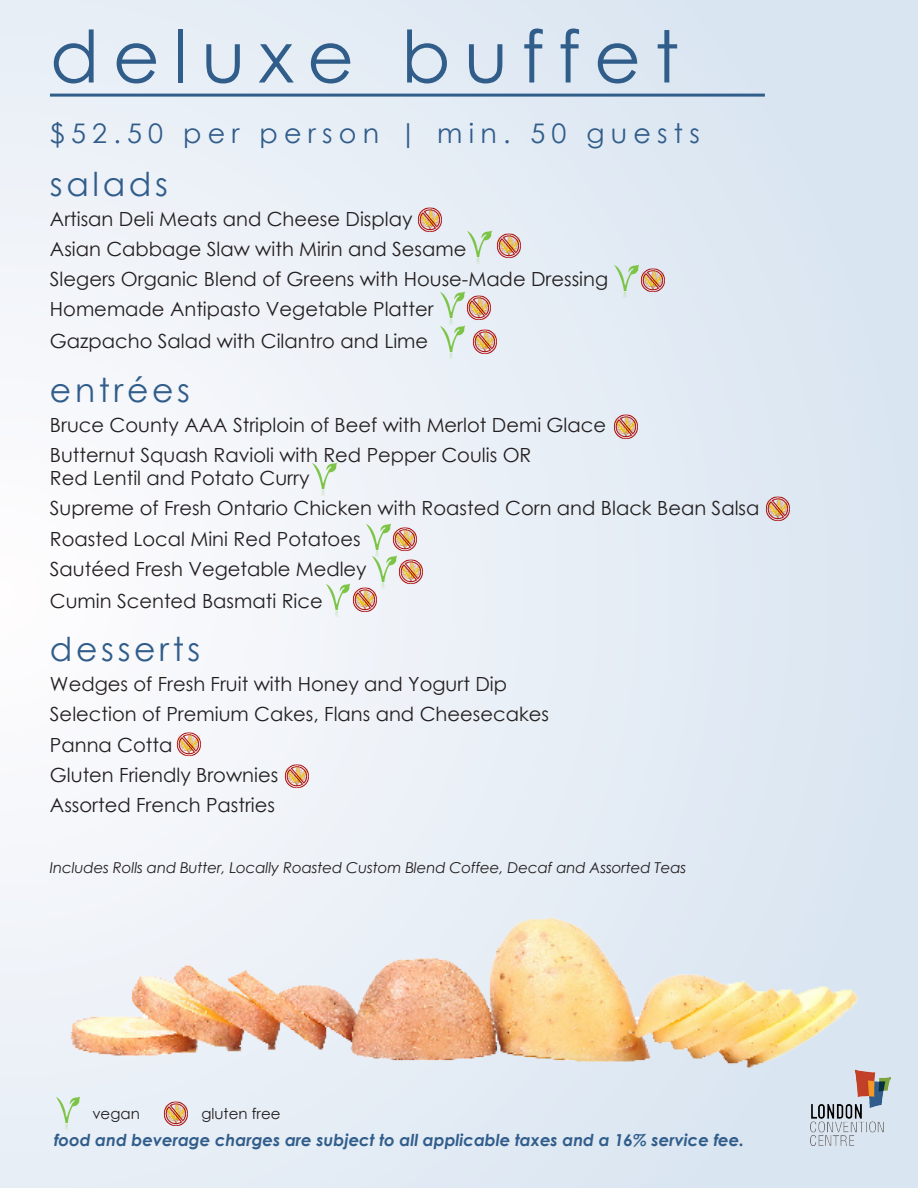
<style>
.page{position:relative;width:918px;height:1188px;background:#fff}
.page>*{position:absolute;margin:0;border:0;box-sizing:border-box;transform-origin:0 0}
.t1{font:72px "Century Gothic";letter-spacing:.19em;color:#315d8b}
.t2{font:33px "Century Gothic";letter-spacing:.11em;color:#315d8b}
.t3{font:27px "Century Gothic";letter-spacing:.23em;color:#315d8b}
.t4{font:19.5px/23.4px "Century Gothic";color:#231f20}
.t5{font:italic 700 16.5px "Century Gothic";color:#315d8b}
.t6{font:italic 15px "Century Gothic";letter-spacing:-.01em;color:#231f20}
.t7{font:15px "Century Gothic";color:#231f20}
</style>
<div class="page">
<div style="left:0;top:0;width:918px;height:1188px;background:linear-gradient(to right,#f7f8fb,#d9e5f1)"></div>
<img style="left:864px;top:1069px;width:27px;height:76px">
<hr style="left:50px;top:94px;width:715px;height:3px;background:#315d8b">
<img style="left:284px;top:762px;width:26px;height:28px">
<img style="left:54px;top:893px;width:810px;height:295px">
<img style="left:465px;top:229px;width:27px;height:35px">
<img style="left:438px;top:290px;width:27px;height:69px">
<img style="left:471px;top:328px;width:27px;height:28px">
<img style="left:392px;top:525px;width:26px;height:28px">
<img style="left:612px;top:264px;width:27px;height:34px">
<img style="left:176px;top:730px;width:26px;height:28px">
<img style="left:495px;top:232px;width:27px;height:28px">
<img style="left:465px;top:294px;width:27px;height:27px">
<img style="left:310px;top:462px;width:28px;height:34px">
<img style="left:417px;top:206px;width:27px;height:27px">
<img style="left:639px;top:266px;width:27px;height:28px">
<img style="left:612px;top:413px;width:27px;height:27px">
<img style="left:397px;top:558px;width:27px;height:28px">
<img style="left:351px;top:586px;width:27px;height:27px">
<img style="left:765px;top:494px;width:27px;height:28px">
<img style="left:364px;top:522px;width:28px;height:34px">
<img style="left:370px;top:555px;width:27px;height:34px">
<img style="left:324px;top:582px;width:27px;height:34px">
<p class="t1" style="left:50px;top:6px;width:631px">deluxe buffet</p>
<p class="t3" style="left:50px;top:114px;width:651px">$52.50 per person | min. 50 guests</p>
<p class="t2" style="left:50px;top:161px;width:120px">salads</p>
<p class="t4" style="left:50px;top:207px;width:364px">Artisan Deli Meats and Cheese Display</p>
<p class="t4" style="left:50px;top:237px;width:418px">Asian Cabbage Slaw with Mirin and Sesame</p>
<p class="t4" style="left:50px;top:267px;width:560px">Slegers Organic Blend of Greens with House-Made Dressing</p>
<p class="t4" style="left:50px;top:297px;width:385px">Homemade Antipasto Vegetable Platter</p>
<p class="t4" style="left:50px;top:329px;width:380px">Gazpacho Salad with Cilantro and Lime</p>
<p class="t2" style="left:50px;top:367px;width:142px">entrées</p>
<p class="t4" style="left:50px;top:413px;width:558px">Bruce County AAA Striploin of Beef with Merlot Demi Glace</p>
<p class="t4" style="left:50px;top:443px;width:483px">Butternut Squash Ravioli with Red Pepper Coulis OR<br>Red Lentil and Potato Curry</p>
<p class="t4" style="left:50px;top:496px;width:711px">Supreme of Fresh Ontario Chicken with Roasted Corn and Black Bean Salsa</p>
<p class="t4" style="left:50px;top:527px;width:312px">Roasted Local Mini Red Potatoes</p>
<p class="t4" style="left:50px;top:557px;width:318px">Sautéed Fresh Vegetable Medley</p>
<p class="t4" style="left:50px;top:589px;width:274px">Cumin Scented Basmati Rice</p>
<p class="t2" style="left:50px;top:626px;width:152px">desserts</p>
<p class="t4" style="left:50px;top:672px;width:459px">Wedges of Fresh Fruit with Honey and Yogurt Dip</p>
<p class="t4" style="left:50px;top:702px;width:501px">Selection of Premium Cakes, Flans and Cheesecakes</p>
<p class="t4" style="left:50px;top:732px;width:124px">Panna Cotta</p>
<p class="t4" style="left:50px;top:763px;width:230px">Gluten Friendly Brownies</p>
<p class="t4" style="left:50px;top:793px;width:227px">Assorted French Pastries</p>
<p class="t6" style="left:50px;top:857px;width:638px">Includes Rolls and Butter, Locally Roasted Custom Blend Coffee, Decaf and Assorted Teas</p>
<p class="t7" style="left:92px;top:1103px;width:49px">vegan</p>
<p class="t7" style="left:201px;top:1103px;width:81px">gluten free</p>
<p class="t5" style="left:54px;top:1128px;width:692px">food and beverage charges are subject to all applicable taxes and a 16% service fee.</p>
</div>
